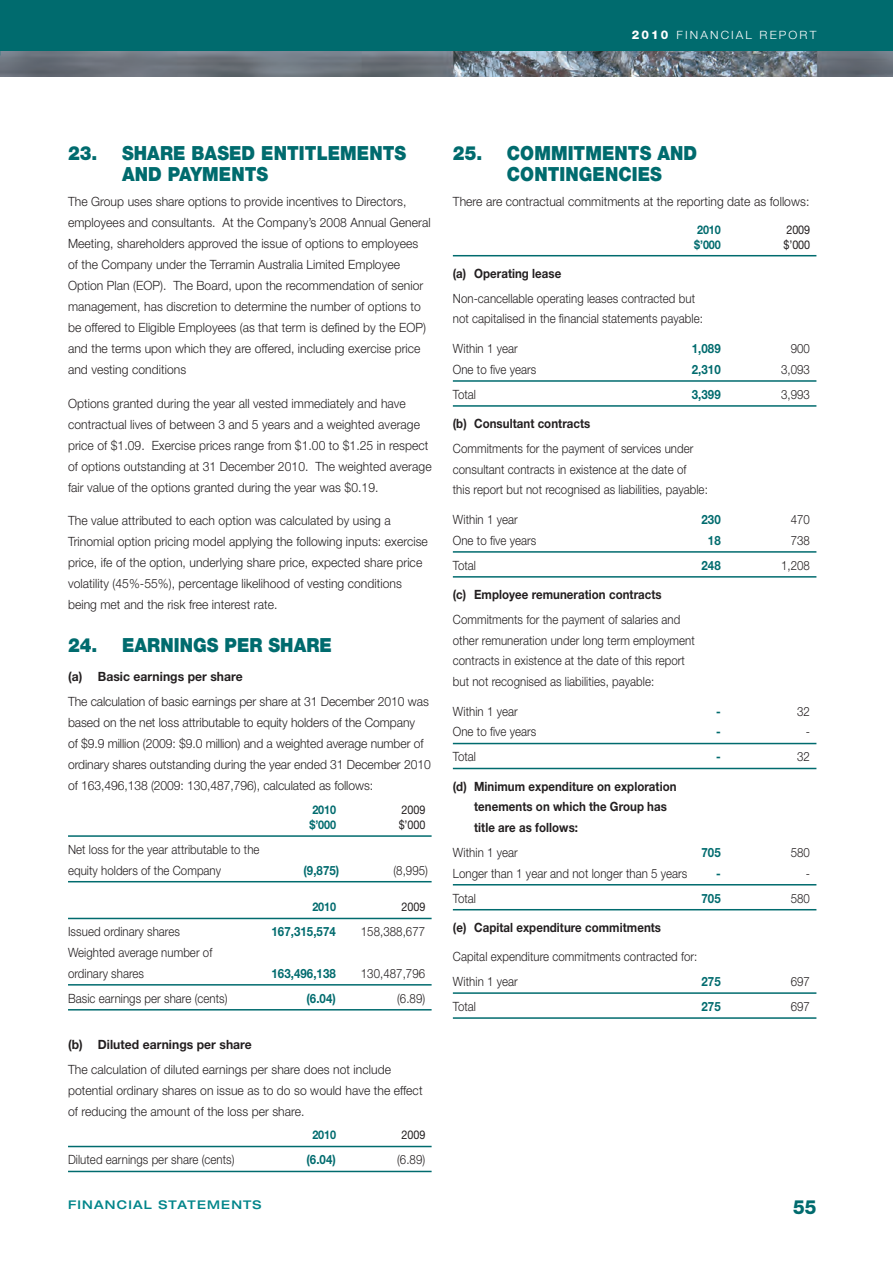
<style>
.page{position:relative;width:893px;height:1263px;background:#fff}
.page>*{position:absolute;margin:0;border:0;box-sizing:border-box;transform-origin:0 0}
.t1{font:900 19.5px/21px "Helvetica Neue";letter-spacing:.005em;color:#006b6e;scale:.9 1}
.t2{font:800 19.5px "Helvetica Neue";color:#006b6e;scale:.95 1}
.t3{font:300 12.75px/21px "Helvetica Neue";letter-spacing:.005em;color:#231f20;scale:.95 1}
.t4{font:300 12.75px/20.7px "Helvetica Neue";letter-spacing:.005em;color:#231f20;scale:.9 1}
.t5{font:700 12.75px/20.7px "Helvetica Neue";letter-spacing:.005em;color:#231f20;scale:.9 1}
.t6{font:700 12.75px "Helvetica Neue";letter-spacing:.005em;color:#006b6e;scale:.9 1}
.t7{font:700 12.75px "Helvetica Neue";letter-spacing:.005em;color:#231f20;scale:.95 1}
.t8{font:700 12px "Helvetica Neue";letter-spacing:-.01em;color:#006b6e;scale:.9 1}
.t9{font:12px "Helvetica Neue";letter-spacing:-.01em;color:#231f20;scale:.9 1}
.t10{font:500 expanded 12px "Helvetica Neue";letter-spacing:.1em;color:#01858a}
.t11{font:300 11.4px "Helvetica Neue";letter-spacing:.175em;color:#fff;scale:1.05 1}
.s1{font-weight:800;font-size:12px}
</style>
<div class="page">
<div style="left:0;top:0;width:893px;height:55px;background:#006b6e"></div>
<img style="left:0;top:51px;width:893px;height:26px">
<hr style="left:68px;top:835px;width:364px;height:2px;background:#006b6e">
<hr style="left:68px;top:881px;width:364px;height:1px;background:#006b6e">
<hr style="left:68px;top:918px;width:364px;height:1px;background:#006b6e">
<hr style="left:68px;top:984px;width:364px;height:1px;background:#006b6e">
<hr style="left:68px;top:1009px;width:364px;height:1px;background:#006b6e">
<hr style="left:68px;top:1146px;width:364px;height:1px;background:#006b6e">
<hr style="left:68px;top:1171px;width:364px;height:1px;background:#006b6e">
<hr style="left:453px;top:255px;width:363px;height:1px;background:#006b6e">
<hr style="left:453px;top:380px;width:363px;height:2px;background:#006b6e">
<hr style="left:453px;top:405px;width:363px;height:2px;background:#006b6e">
<hr style="left:453px;top:551px;width:363px;height:2px;background:#006b6e">
<hr style="left:453px;top:576px;width:363px;height:2px;background:#006b6e">
<hr style="left:453px;top:743px;width:363px;height:1px;background:#006b6e">
<hr style="left:453px;top:768px;width:363px;height:1px;background:#006b6e">
<hr style="left:453px;top:884px;width:363px;height:1px;background:#006b6e">
<hr style="left:453px;top:909px;width:363px;height:1px;background:#006b6e">
<hr style="left:453px;top:992px;width:363px;height:2px;background:#006b6e">
<hr style="left:453px;top:1017px;width:363px;height:2px;background:#006b6e">
<p class="t11" style="left:632px;top:28px;width:52px"><span class="s1">2010</span> financia</p>
<p class="t11" style="left:746px;top:28px;width:69px">L REPORT</p>
<h1 class="t1" style="left:122px;top:142px;width:317px;text-indent:-54px">23. SHARE BASED ENTITLEMENTS<br>AND PAYMENTS</h1>
<p class="t3" style="left:68px;top:190px;width:383px">The Group uses share options to provide incentives to Directors, employees and consultants. At the Company’s 2008 Annual General Meeting, shareholders approved the issue of options to employees of the Company under the Terramin Australia Limited Employee Option Plan (EOP). The Board, upon the recommendation of senior management, has discretion to determine the number of options to be offered to Eligible Employees (as that term is defined by the EOP) and the terms upon which they are offered, including exercise price and vesting conditions</p>
<p class="t3" style="left:68px;top:392px;width:384px">Options granted during the year all vested immediately and have contractual lives of between 3 and 5 years and a weighted average price of $1.09. Exercise prices range from $1.00 to $1.25 in respect of options outstanding at 31 December 2010. The weighted average fair value of the options granted during the year was $0.19.</p>
<p class="t3" style="left:68px;top:510px;width:380px">The value attributed to each option was calculated by using a Trinomial option pricing model applying the following inputs: exercise price, ife of the option, underlying share price, expected share price volatility (45%-55%), percentage likelihood of vesting conditions being met and the risk free interest rate.</p>
<h1 class="t1" style="left:68px;top:634px;width:48px">24. E</h1>
<h1 class="t1" style="left:134px;top:634px;width:221px">ARNINGS PER SHARE</h1>
<p class="t7" style="left:68px;top:669px;width:185px">(a) Basic earnings per share</p>
<p class="t3" style="left:68px;top:691px;width:383px">The calculation of basic earnings per share at 31 December 2010 was based on the net loss attributable to equity holders of the Company<br>of $9.9 million (2009: $9.0 million) and a weighted average number of ordinary shares outstanding during the year ended 31 December 2010 of 163,496,138 (2009: 130,487,796), calculated as follows:</p>
<p class="t8" style="left:312px;top:802px;width:28px">2010</p>
<p class="t9" style="left:402px;top:802px;width:28px">2009</p>
<p class="t8" style="left:309px;top:817px;width:31px">$’000</p>
<p class="t9" style="left:399px;top:817px;width:31px">$’000</p>
<p class="t4" style="left:68px;top:839px;width:214px">Net loss for the year attributable to the equity holders of the Company</p>
<p class="t6" style="left:303px;top:862px;width:41px">(9,875)</p>
<p class="t4" style="left:393px;top:859px;width:40px">(8,995)</p>
<p class="t8" style="left:312px;top:900px;width:28px">2010</p>
<p class="t9" style="left:402px;top:900px;width:28px">2009</p>
<p class="t4" style="left:68px;top:921px;width:126px">Issued ordinary shares</p>
<p class="t6" style="left:271px;top:924px;width:73px">167,315,574</p>
<p class="t4" style="left:361px;top:921px;width:73px">158,388,677</p>
<p class="t4" style="left:68px;top:942px;width:162px">Weighted average number of ordinary shares</p>
<p class="t6" style="left:271px;top:965px;width:73px">163,496,138</p>
<p class="t4" style="left:361px;top:962px;width:73px">130,487,796</p>
<p class="t4" style="left:68px;top:987px;width:179px">Basic earnings per share (cents)</p>
<p class="t6" style="left:306px;top:990px;width:34px">(6.04)</p>
<p class="t4" style="left:397px;top:987px;width:33px">(6.89)</p>
<p class="t7" style="left:68px;top:1036px;width:195px">(b) Diluted earnings per share</p>
<p class="t3" style="left:68px;top:1058px;width:375px">The calculation of diluted earnings per share does not include potential ordinary shares on issue as to do so would have the effect of reducing the amount of the loss per share.</p>
<p class="t8" style="left:312px;top:1128px;width:28px">2010</p>
<p class="t9" style="left:402px;top:1128px;width:28px">2009</p>
<p class="t4" style="left:68px;top:1149px;width:187px">Diluted earnings per share (cents)</p>
<p class="t6" style="left:306px;top:1152px;width:34px">(6.04)</p>
<p class="t4" style="left:397px;top:1149px;width:33px">(6.89)</p>
<h1 class="t1" style="left:453px;top:142px;width:48px">25. C</h1>
<h1 class="t1" style="left:520px;top:142px;width:196px">OMMITMENTS AND</h1>
<h1 class="t1" style="left:483px;top:163px;width:15px">C</h1>
<h1 class="t1" style="left:520px;top:163px;width:159px">ONTINGENCIES</h1>
<p class="t3" style="left:453px;top:190px;width:377px">There are contractual commitments at the reporting date as follows:</p>
<p class="t8" style="left:697px;top:222px;width:28px">2010</p>
<p class="t9" style="left:786px;top:222px;width:28px">2009</p>
<p class="t8" style="left:694px;top:237px;width:31px">$’000</p>
<p class="t9" style="left:784px;top:237px;width:31px">$’000</p>
<p class="t5" style="left:453px;top:263px;width:122px">(a) Operating lease</p>
<p class="t4" style="left:453px;top:288px;width:279px">Non-cancellable operating leases contracted but not capitalised in the financial statements payable:</p>
<p class="t4" style="left:453px;top:338px;width:74px">Within 1 year</p>
<p class="t6" style="left:692px;top:341px;width:34px">1,089</p>
<p class="t4" style="left:791px;top:338px;width:23px">900</p>
<p class="t4" style="left:453px;top:359px;width:94px">One to five years</p>
<p class="t6" style="left:692px;top:361px;width:34px">2,310</p>
<p class="t4" style="left:781px;top:359px;width:34px">3,093</p>
<p class="t4" style="left:453px;top:384px;width:27px">Total</p>
<p class="t6" style="left:692px;top:386px;width:34px">3,399</p>
<p class="t4" style="left:781px;top:384px;width:34px">3,993</p>
<p class="t5" style="left:453px;top:413px;width:154px">(b) Consultant contracts</p>
<p class="t4" style="left:453px;top:438px;width:285px">Commitments for the payment of services under consultant contracts in existence at the date of<br>this report but not recognised as liabilities, payable:</p>
<p class="t4" style="left:453px;top:509px;width:74px">Within 1 year</p>
<p class="t6" style="left:701px;top:512px;width:23px">230</p>
<p class="t4" style="left:791px;top:509px;width:23px">470</p>
<p class="t4" style="left:453px;top:530px;width:94px">One to five years</p>
<p class="t6" style="left:708px;top:532px;width:16px">18</p>
<p class="t4" style="left:791px;top:530px;width:23px">738</p>
<p class="t4" style="left:453px;top:555px;width:27px">Total</p>
<p class="t6" style="left:701px;top:557px;width:23px">248</p>
<p class="t4" style="left:781px;top:555px;width:34px">1,208</p>
<p class="t5" style="left:453px;top:584px;width:234px">(c) Employee remuneration contracts</p>
<p class="t4" style="left:453px;top:609px;width:270px">Commitments for the payment of salaries and other remuneration under long term employment contracts in existence at the date of this report but not recognised as liabilities, payable:</p>
<p class="t4" style="left:453px;top:700px;width:74px">Within 1 year</p>
<p class="t6" style="left:716px;top:703px;width:7px">-</p>
<p class="t4" style="left:797px;top:700px;width:16px">32</p>
<p class="t4" style="left:453px;top:721px;width:94px">One to five years</p>
<p class="t6" style="left:716px;top:724px;width:7px">-</p>
<p class="t4" style="left:806px;top:721px;width:6px">-</p>
<p class="t4" style="left:453px;top:746px;width:27px">Total</p>
<p class="t6" style="left:716px;top:749px;width:7px">-</p>
<p class="t4" style="left:797px;top:746px;width:16px">32</p>
<p class="t5" style="left:474px;top:775px;width:226px;text-indent:-21px">(d) Minimum expenditure on exploration tenements on which the Group has title are as follows:</p>
<p class="t4" style="left:453px;top:842px;width:74px">Within 1 year</p>
<p class="t6" style="left:701px;top:844px;width:23px">705</p>
<p class="t4" style="left:791px;top:842px;width:23px">580</p>
<p class="t4" style="left:453px;top:862px;width:262px">Longer than 1 year and not longer than 5 years</p>
<p class="t6" style="left:716px;top:865px;width:7px">-</p>
<p class="t4" style="left:806px;top:862px;width:6px">-</p>
<p class="t4" style="left:453px;top:887px;width:27px">Total</p>
<p class="t6" style="left:701px;top:890px;width:23px">705</p>
<p class="t4" style="left:791px;top:887px;width:23px">580</p>
<p class="t5" style="left:453px;top:917px;width:233px">(e) Capital expenditure commitments</p>
<p class="t4" style="left:453px;top:944px;width:273px;line-height:24.9px">Capital expenditure commitments contracted for:<br>Within 1 year</p>
<p class="t6" style="left:701px;top:973px;width:23px">275</p>
<p class="t4" style="left:791px;top:971px;width:23px">697</p>
<p class="t4" style="left:453px;top:996px;width:27px">Total</p>
<p class="t6" style="left:701px;top:998px;width:23px">275</p>
<p class="t4" style="left:791px;top:996px;width:23px">697</p>
<p class="t10" style="left:68px;top:1197px;width:195px">FINANCIAL STATEMENTS</p>
<h1 class="t2" style="left:793px;top:1196px;width:26px">55</h1>
</div>
